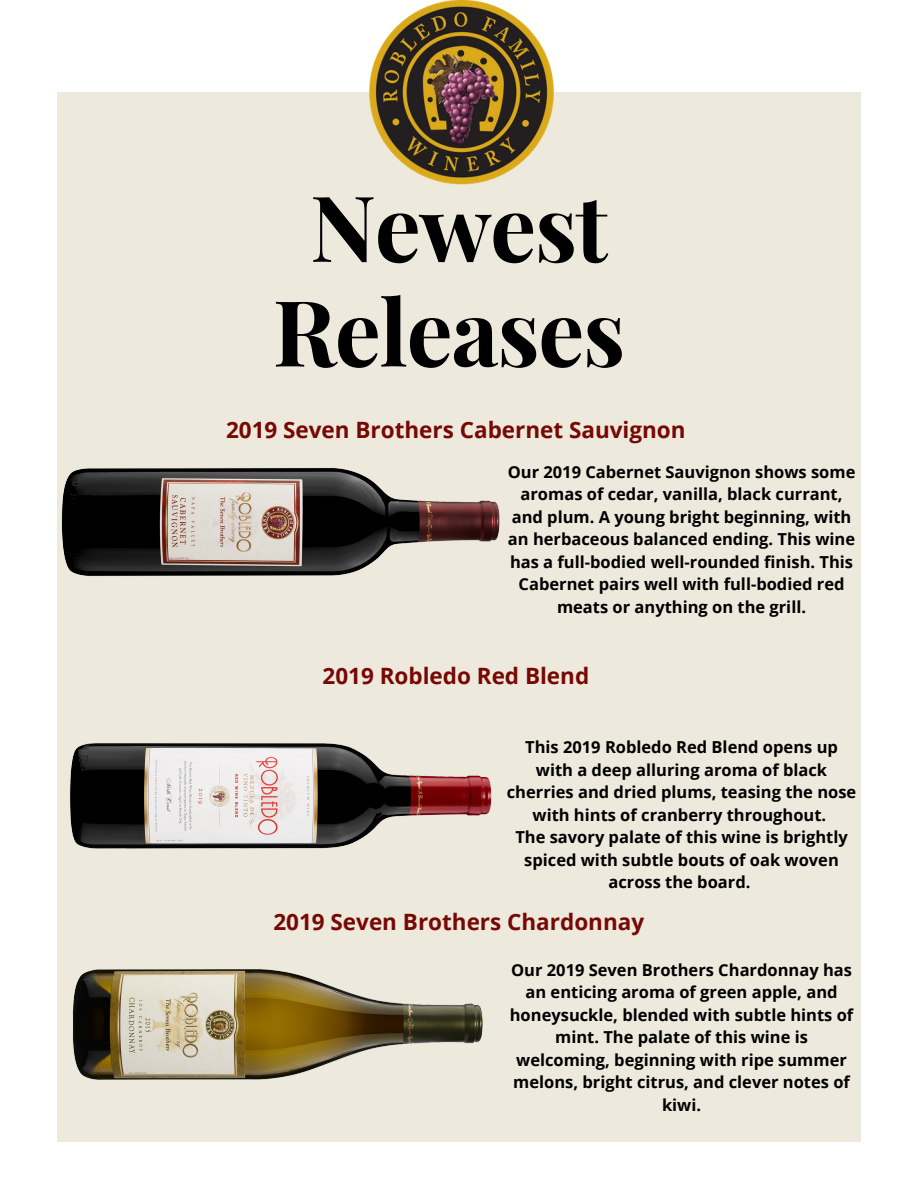
<style>
.page{position:relative;width:918px;height:1188px;background:#fff}
.page>*{position:absolute;margin:0;border:0;box-sizing:border-box;transform-origin:0 0}
.t1{font:700 91.5px/104.7px "Playfair Display";letter-spacing:-.015em;color:#000;text-align:center}
.t2{font:700 22.5px "Open Sans";color:#770804}
.t3{font:700 16.5px/22.5px "Open Sans";color:#000;text-align:center}
</style>
<div class="page">
<div style="left:57px;top:92px;width:803px;height:1049px;background:#ede9dd"></div>
<img style="left:368px;top:0;width:186px;height:185px">
<img style="left:61px;top:468px;width:439px;height:108px">
<img style="left:70px;top:743px;width:422px;height:106px">
<img style="left:72px;top:969px;width:411px;height:111px">
<div style="left:502px;top:401px;width:359px;height:276px;background:#ede9dd"></div>
<div style="left:502px;top:677px;width:359px;height:275px;background:#ede9dd"></div>
<div style="left:502px;top:933px;width:359px;height:207px;background:#ede9dd"></div>
<h1 class="t1" style="left:273px;top:172px;width:354px">Newest<br>Releases</h1>
<h2 class="t2" style="left:226px;top:414px;width:461px">2019 Seven Brothers Cabernet Sauvignon</h2>
<p class="t3" style="left:508px;top:460px;width:349px">Our 2019 Cabernet Sauvignon shows some aromas of cedar, vanilla, black currant, and plum. A young bright beginning, with an herbaceous balanced ending. This wine has a full-bodied well-rounded finish. This Cabernet pairs well with full-bodied red meats or anything on the grill.</p>
<h2 class="t2" style="left:323px;top:660px;width:268px">2019 Robledo Red Blend</h2>
<p class="t3" style="left:507px;top:735px;width:351px">This 2019 Robledo Red Blend opens up with a deep alluring aroma of black cherries and dried plums, teasing the nose with hints of cranberry throughout.<br>The savory palate of this wine is brightly spiced with subtle bouts of oak woven across the board.</p>
<h2 class="t2" style="left:273px;top:906px;width:372px">2019 Seven Brothers Chardonnay</h2>
<p class="t3" style="left:510px;top:958px;width:345px">Our 2019 Seven Brothers Chardonnay has an enticing aroma of green apple, and honeysuckle, blended with subtle hints of mint. The palate of this wine is welcoming, beginning with ripe summer melons, bright citrus, and clever notes of kiwi.</p>
</div>
